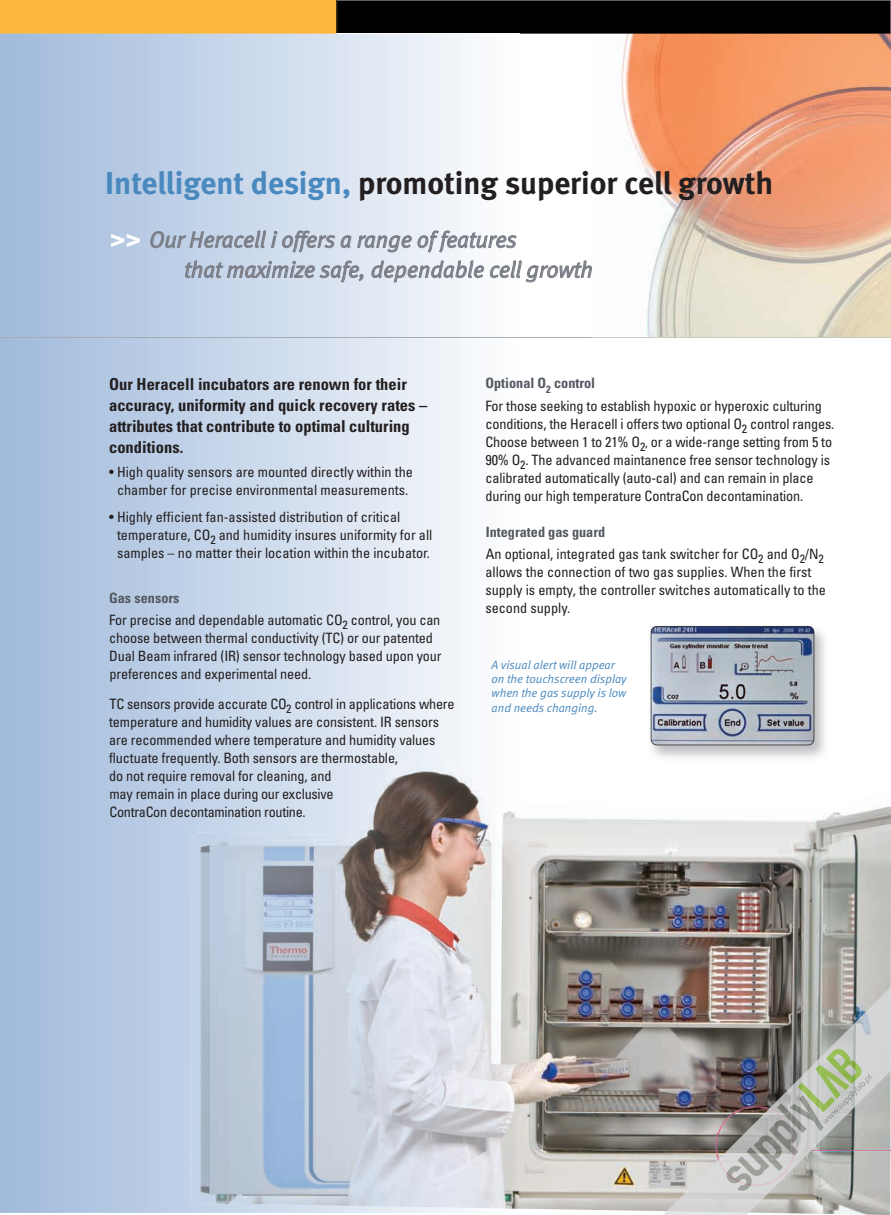
<style>
.page{position:relative;width:891px;height:1215px;background:#fff}
.page>*{position:absolute;margin:0;border:0;box-sizing:border-box;transform-origin:0 0}
.t1{font:31.5px "Meta Bold LF";color:#231f20}
.t2{font:italic 22.5px/30px "Meta Normal LF";color:#7b7e87}
.t3{font:700 condensed 16.5px/21px "Univers";color:#231f20}
.t4{font:condensed 14.25px/18px "Univers";letter-spacing:-.01em;color:#231f20}
.t5{font:italic 12px/14.4px "Meta Normal LF";color:#4a89be}
.s1{color:#4a89be}
.s2{font-family:"Univers";font-weight:700;font-style:normal;font-size:27px;color:#fff}
.s3{font-weight:700;color:#535860}
.s4{font-size:12px}
</style>
<div class="page">
<img style="left:519px;top:806px;width:372px;height:405px">
<img style="left:592px;top:34px;width:299px;height:303px">
<img style="left:190px;top:756px;width:329px;height:453px">
<svg style="left:150px;top:230px;width:442px;height:53px"></svg>
<div style="left:0;top:0;width:342px;height:34px;background:#fcb53d"></div>
<img style="left:0;top:33px;width:337px;height:1px">
<hr style="left:0;top:337px;width:891px;height:1px;background:#a6acb4">
<div style="left:338px;top:0;width:553px;height:34px;background:#000"></div>
<img style="left:591px;top:33px;width:300px;height:1px">
<hr style="left:337px;top:33px;width:182px;height:1px;background:#fff">
<hr style="left:337px;top:0;width:1px;height:34px;background:#fcb53d">
<img style="left:650px;top:629px;width:175px;height:129px">
<img style="left:651px;top:626px;width:163px;height:119px">
<img style="left:620px;top:944px;width:271px;height:271px">
<svg style="left:715px;top:1046px;width:158px;height:148px;background:#9fa09a"></svg>
<h1 class="t1" style="left:105px;top:171px;width:669px"><span class="s1">Intelligent design,</span> promoting superior cell growth</h1>
<h2 class="t2" style="left:184px;top:226px;width:410px;text-indent:-74px"><span class="s2">&gt;&gt;</span> Our Heracell i offers a range of features<br>that maximize safe, dependable cell growth</h2>
<p class="t3" style="left:109px;top:375px;width:320px">Our Heracell incubators are renown for their accuracy, uniformity and quick recovery rates – attributes that contribute to optimal culturing conditions.</p>
<p class="t4" style="left:109px;top:465px;width:305px;text-align:center">• High quality sensors are mounted directly within the chamber for precise environmental measurements.</p>
<p class="t4" style="left:117px;top:509px;width:317px;text-indent:-8px">• Highly efficient fan-assisted distribution of critical temperature, CO<sub>2</sub> and humidity insures uniformity for all samples – no matter their location within the incubator.</p>
<p class="t4" style="left:109px;top:588px;width:333px;line-height:22.4px"><span class="s3">Gas sensors<br></span>For precise and dependable automatic CO<sub>2</sub> control, you can</p>
<p class="t4" style="left:109px;top:630px;width:334px">choose between thermal conductivity (TC) or our patented<br>Dual Beam infrared (IR) sensor technology based upon your preferences and experimental need.</p>
<p class="t4" style="left:109px;top:696px;width:347px">TC sensors provide accurate CO<sub>2</sub> control in applications where temperature and humidity values are consistent. IR sensors are recommended where temperature and humidity values fluctuate frequently. Both sensors are thermostable,<br>do not require removal for cleaning, and<br>may remain in place during our exclusive<br>ContraCon decontamination routine.</p>
<p class="t4" style="left:485px;top:373px;width:338px;line-height:22.4px"><span class="s3">Optional O</span><sub>2</sub> <span class="s3">control<br></span>For those seeking to establish hypoxic or hyperoxic culturing</p>
<p class="t4" style="left:485px;top:416px;width:351px">conditions, the Heracell i offers two optional O<sub>2</sub> control ranges.<br>Choose between 1 to 21% O<sub>2</sub><span class="s4">,</span> or a wide-range setting from 5 to 90% O<sub>2</sub>. The advanced maintanence free sensor technology is calibrated automatically (auto-cal) and can remain in place during our high temperature ContraCon decontamination.</p>
<p class="t4" style="left:486px;top:522px;width:340px;line-height:22.4px"><span class="s3">Integrated gas guard<br></span>An optional, integrated gas tank switcher for CO<sub>2</sub> and O<sub>2</sub>/N<sub>2</sub></p>
<p class="t4" style="left:485px;top:564px;width:342px">allows the connection of two gas supplies. When the first supply is empty, the controller switches automatically to the second supply.</p>
<p class="t5" style="left:492px;top:658px;width:137px">A visual alert will appear on the touchscreen display when the gas supply is low and needs changing.</p>
</div>
